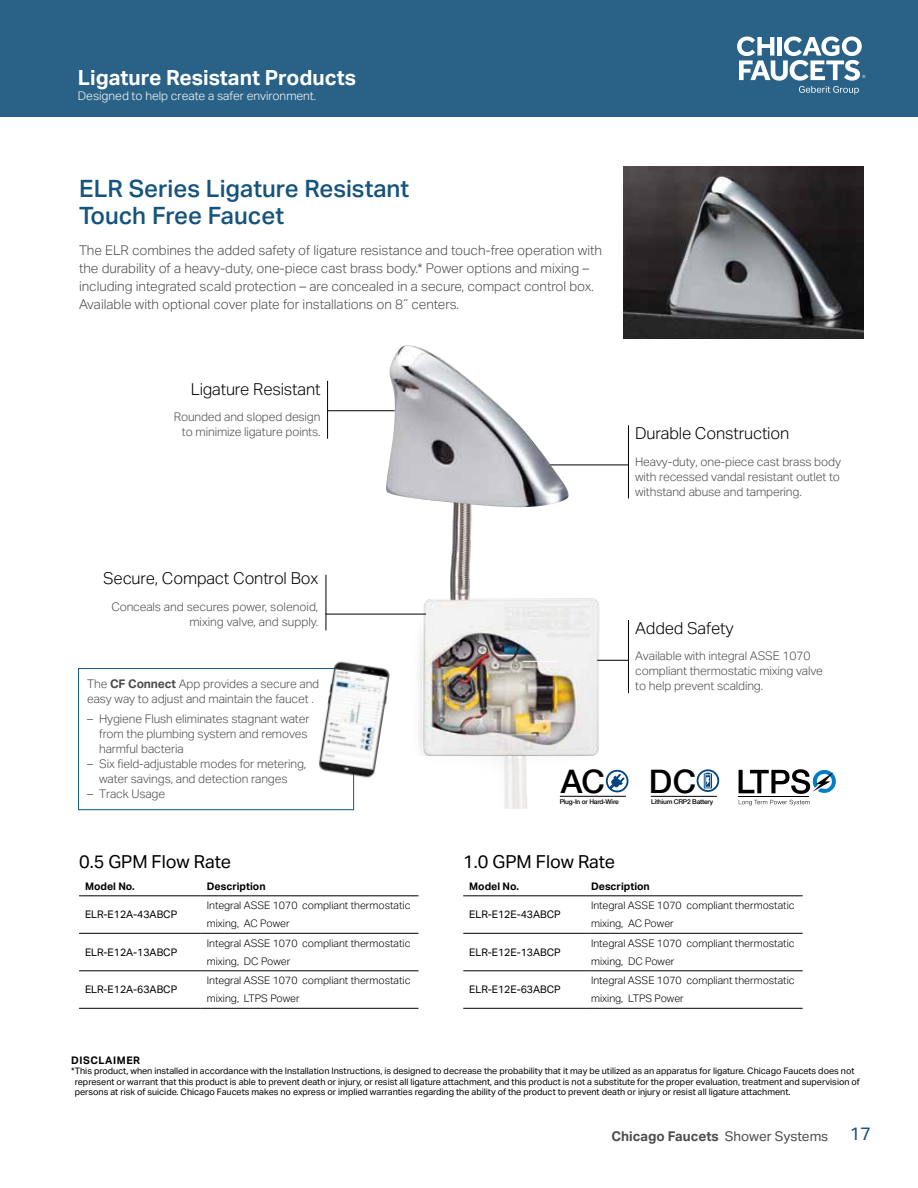
<style>
.page{position:relative;width:918px;height:1188px;background:#fff}
.page>*{position:absolute;margin:0;border:0;box-sizing:border-box;transform-origin:0 0}
.t1{font:500 32.4px "Helvetica Neue LT Com";color:#000}
.t2{font:500 24px/27px "Aktiv Grotesk Geberit";color:#16547c}
.t3{font:700 21px "Aktiv Grotesk Geberit";color:#fff}
.t4{font:18px "Aktiv Grotesk Geberit";color:#000}
.t5{font:300 16.5px "Aktiv Grotesk Geberit";letter-spacing:-.01em;color:#000}
.t6{font:300 13.5px/18px "Aktiv Grotesk Geberit";letter-spacing:-.005em;color:#4d4d4f}
.t7{font:700 13.5px "Aktiv Grotesk Geberit";color:#4d4d4f}
.t8{font:300 12px/15px "Aktiv Grotesk Geberit";letter-spacing:-.01em;color:#4d4d4f}
.t9{font:300 12px "Aktiv Grotesk Geberit";color:#fff}
.t10{font:300 10.5px/18px "Aktiv Grotesk Geberit";color:#000}
.t11{font:10.5px "Aktiv Grotesk Geberit";color:#000}
.t12{font:700 10.5px "Aktiv Grotesk Geberit";color:#000}
.t13{font:700 10.5px "Aktiv Grotesk Geberit";letter-spacing:.05em;color:#000}
.t14{font:9px/10.5px "Aktiv Grotesk Geberit";color:#000}
.t15{font:500 6.6px "Helvetica Neue LT Com";letter-spacing:-.03em;color:#000}
.s1{font-weight:700}
.s2{font-weight:400}
.s3{font-weight:400;font-size:18px;color:#16547c}
</style>
<div class="page">
<div style="left:0;top:0;width:918px;height:117px;background:#296286"></div>
<svg style="left:737px;top:37px;width:128px;height:57px"></svg>
<img style="left:624px;top:167px;width:240px;height:172px">
<img style="left:410px;top:498px;width:219px;height:310px">
<hr style="left:628px;top:620px;width:1px;height:73px;background:#000">
<hr style="left:326px;top:575px;width:1px;height:55px;background:#000">
<hr style="left:326px;top:614px;width:100px;height:1px;background:#000">
<hr style="left:597px;top:660px;width:31px;height:1px;background:#000">
<hr style="left:522px;top:661px;width:36px;height:1px;background:#fff">
<hr style="left:628px;top:425px;width:1px;height:73px;background:#000">
<hr style="left:543px;top:465px;width:85px;height:1px;background:#000">
<hr style="left:327px;top:381px;width:1px;height:58px;background:#000">
<hr style="left:327px;top:410px;width:68px;height:1px;background:#000">
<img style="left:386px;top:345px;width:183px;height:162px">
<svg style="left:739px;top:800px;width:71px;height:5px"></svg>
<hr style="left:739px;top:796px;width:70px;height:1px;background:#000">
<svg style="left:739px;top:769px;width:97px;height:25px"></svg>
<hr style="left:560px;top:796px;width:66px;height:1px;background:#000">
<svg style="left:606px;top:770px;width:22px;height:22px"></svg>
<svg style="left:697px;top:769px;width:22px;height:23px"></svg>
<hr style="left:651px;top:796px;width:66px;height:1px;background:#000">
<div style="left:78px;top:668px;width:276px;height:142px;background:#fff;border:1px solid #16547c"></div>
<img style="left:315px;top:661px;width:75px;height:122px">
<hr style="left:79px;top:895px;width:122px;height:1px;background:#000">
<hr style="left:201px;top:895px;width:217px;height:1px;background:#000">
<hr style="left:79px;top:933px;width:122px;height:1px;background:#000">
<hr style="left:201px;top:933px;width:217px;height:1px;background:#000">
<hr style="left:79px;top:970px;width:122px;height:1px;background:#000">
<hr style="left:201px;top:970px;width:217px;height:1px;background:#000">
<hr style="left:79px;top:1008px;width:122px;height:1px;background:#000">
<hr style="left:201px;top:1008px;width:217px;height:1px;background:#000">
<hr style="left:463px;top:895px;width:122px;height:1px;background:#000">
<hr style="left:585px;top:895px;width:218px;height:1px;background:#000">
<hr style="left:463px;top:933px;width:122px;height:1px;background:#000">
<hr style="left:585px;top:933px;width:218px;height:1px;background:#000">
<hr style="left:463px;top:970px;width:122px;height:1px;background:#000">
<hr style="left:585px;top:970px;width:218px;height:1px;background:#000">
<hr style="left:463px;top:1008px;width:122px;height:1px;background:#000">
<hr style="left:585px;top:1008px;width:218px;height:1px;background:#000">
<h3 class="t3" style="left:78px;top:65px;width:280px">Ligature Resistant Products</h3>
<p class="t9" style="left:78px;top:89px;width:240px">Designed to help create a safer environment.</p>
<h2 class="t2" style="left:79px;top:175px;width:332px">ELR Series Ligature Resistant<br>Touch Free Faucet</h2>
<p class="t6" style="left:79px;top:241px;width:525px">The ELR combines the added safety of ligature resistance and touch-free operation with the durability of a heavy-duty, one-piece cast brass body.* Power options and mixing – including integrated scald protection – are concealed in a secure, compact control box.<br>Available with optional cover plate for installations on 8˝ centers.</p>
<h3 class="t5" style="left:191px;top:379px;width:131px">Ligature Resistant</h3>
<p class="t8" style="left:174px;top:410px;width:148px;text-align:right">Rounded and sloped design to minimize ligature points.</p>
<h3 class="t5" style="left:635px;top:424px;width:156px">Durable Construction</h3>
<p class="t8" style="left:635px;top:454px;width:207px;text-align:justify">Heavy-duty, one-piece cast brass body with recessed vandal resistant outlet to withstand abuse and tampering.</p>
<h3 class="t5" style="left:103px;top:569px;width:217px">Secure, Compact Control Box</h3>
<p class="t8" style="left:111px;top:599px;width:209px;text-align:right">Conceals and secures power, solenoid, mixing valve, and supply.</p>
<p class="t8" style="left:87px;top:677px;width:234px">The <span class="s1">CF Connect</span> App provides a secure and easy way to adjust and maintain the faucet .</p>
<p class="t8" style="left:99px;top:711px;width:212px;text-indent:-12px">– Hygiene Flush eliminates stagnant water from the plumbing system and removes harmful bacteria</p>
<p class="t8" style="left:87px;top:756px;width:221px;text-align:center">– Six field-adjustable modes for metering, water savings, and detection ranges</p>
<p class="t8" style="left:87px;top:786px;width:79px">– Track Usage</p>
<h3 class="t4" style="left:79px;top:851px;width:153px">0.5 GPM Flow Rate</h3>
<p class="t12" style="left:85px;top:880px;width:51px">Model No.</p>
<p class="t12" style="left:207px;top:880px;width:60px">Description</p>
<p class="t11" style="left:85px;top:908px;width:94px">ELR-E12A-43ABCP</p>
<p class="t10" style="left:207px;top:897px;width:205px">Integral ASSE 1070 compliant thermostatic mixing, AC Power</p>
<p class="t11" style="left:85px;top:946px;width:94px">ELR-E12A-13ABCP</p>
<p class="t10" style="left:207px;top:934px;width:205px">Integral ASSE 1070 compliant thermostatic mixing, DC Power</p>
<p class="t11" style="left:85px;top:983px;width:94px">ELR-E12A-63ABCP</p>
<p class="t10" style="left:207px;top:972px;width:205px">Integral ASSE 1070 compliant thermostatic mixing, LTPS Power</p>
<h3 class="t5" style="left:635px;top:618px;width:100px">Added Safety</h3>
<p class="t8" style="left:635px;top:649px;width:189px">Available with integral ASSE 1070 compliant thermostatic mixing valve to help prevent scalding.</p>
<h1 class="t1" style="left:561px;top:762px;width:46px">AC</h1>
<h1 class="t1" style="left:649px;top:762px;width:49px">DC</h1>
<p class="t15" style="left:651px;top:798px;width:64px">Lithium CRP2 Battery</p>
<p class="t15" style="left:560px;top:798px;width:60px">Plug-In or Hard-Wire</p>
<h3 class="t4" style="left:463px;top:851px;width:153px">1.0 GPM Flow Rate</h3>
<p class="t12" style="left:469px;top:880px;width:51px">Model No.</p>
<p class="t12" style="left:591px;top:880px;width:60px">Description</p>
<p class="t11" style="left:469px;top:908px;width:93px">ELR-E12E-43ABCP</p>
<p class="t10" style="left:591px;top:897px;width:205px">Integral ASSE 1070 compliant thermostatic mixing, AC Power</p>
<p class="t11" style="left:469px;top:946px;width:93px">ELR-E12E-13ABCP</p>
<p class="t10" style="left:591px;top:934px;width:205px">Integral ASSE 1070 compliant thermostatic mixing, DC Power</p>
<p class="t11" style="left:469px;top:983px;width:93px">ELR-E12E-63ABCP</p>
<p class="t10" style="left:591px;top:972px;width:205px">Integral ASSE 1070 compliant thermostatic mixing, LTPS Power</p>
<p class="t13" style="left:71px;top:1053px;width:70px">DISCLAIMER</p>
<p class="t14" style="left:75px;top:1066px;width:787px;text-indent:-4px">*This product, when installed in accordance with the Installation Instructions, is designed to decrease the probability that it may be utilized as an apparatus for ligature. Chicago Faucets does not represent or warrant that this product is able to prevent death or injury, or resist all ligature attachment, and this product is not a substitute for the proper evaluation, treatment and supervision of persons at risk of suicide. Chicago Faucets makes no express or implied warranties regarding the ability of the product to prevent death or injury or resist all ligature attachment.</p>
<p class="t7" style="left:612px;top:1127px;width:261px">Chicago Faucets <span class="s2">Shower Systems</span> <span class="s3">17</span></p>
</div>
